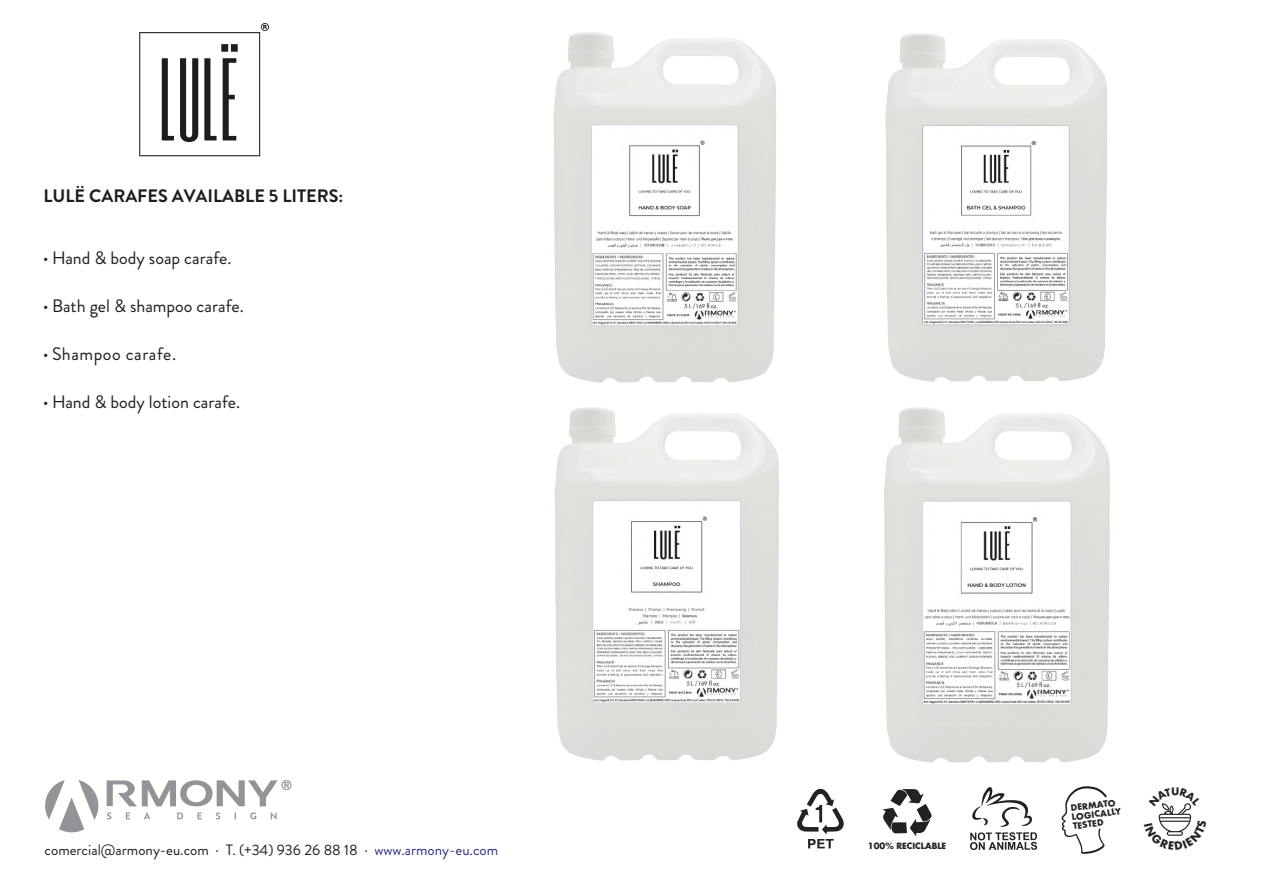
<style>
.page{position:relative;width:1263px;height:893px;background:#fff}
.page>*{position:absolute;margin:0;border:0;box-sizing:border-box;transform-origin:0 0}
.t1{font:18px "Brandon Grotesque";color:#1d1d1b}
.t2{font:700 18px "Brandon Grotesque";color:#1d1d1b}
.t3{font:18px "Brandon Grotesque";letter-spacing:.03em;color:#1d1d1b}
.t4{font:15px "Brandon Grotesque";color:#1d1d1b}
.t5{font:700 8.55px/9px "Futura";color:#222}
.t6{font:700 8.4px "Futura LT";color:#222}
.s1{font-weight:700}
.s2{color:#2d2e80}
</style>
<div class="page">
<img style="left:885px;top:33px;width:222px;height:349px">
<img style="left:553px;top:32px;width:223px;height:351px">
<svg style="left:1062px;top:786px;width:45px;height:67px"></svg>
<svg style="left:972px;top:787px;width:60px;height:39px"></svg>
<svg style="left:970px;top:832px;width:67px;height:18px"></svg>
<svg style="left:797px;top:788px;width:47px;height:60px"></svg>
<svg style="left:882px;top:789px;width:50px;height:47px"></svg>
<svg style="left:107px;top:812px;width:5px;height:7px"></svg>
<svg style="left:126px;top:812px;width:4px;height:7px"></svg>
<svg style="left:144px;top:812px;width:6px;height:7px"></svg>
<svg style="left:177px;top:812px;width:6px;height:7px"></svg>
<svg style="left:197px;top:812px;width:5px;height:7px"></svg>
<svg style="left:216px;top:812px;width:4px;height:7px"></svg>
<svg style="left:250px;top:812px;width:6px;height:7px"></svg>
<svg style="left:271px;top:812px;width:6px;height:7px"></svg>
<svg style="left:107px;top:780px;width:184px;height:26px"></svg>
<svg style="left:45px;top:780px;width:53px;height:52px"></svg>
<img style="left:884px;top:407px;width:226px;height:356px">
<img style="left:554px;top:407px;width:225px;height:354px">
<svg style="left:139px;top:23px;width:130px;height:133px"></svg>
<svg style="left:1158px;top:803px;width:34px;height:33px"></svg>
<p class="t2" style="left:43px;top:183px;width:301px">LULË CARAFES AVAILABLE 5 LITERS:</p>
<p class="t1" style="left:43px;top:245px;width:190px"><span class="s1">·</span> Hand &amp; body soap carafe.</p>
<p class="t1" style="left:43px;top:293px;width:202px"><span class="s1">·</span> Bath gel &amp; shampoo carafe.</p>
<p class="t3" style="left:43px;top:341px;width:134px"><span class="s1">·</span> Shampoo carafe.</p>
<p class="t1" style="left:43px;top:389px;width:198px"><span class="s1">·</span> Hand &amp; body lotion carafe.</p>
<p class="t4" style="left:45px;top:840px;width:455px">comercial@armony-eu.com · T. (+34) 936 26 88 18 · <span class="s2">www.armony-eu.com</span></p>
<p class="t6" style="left:868px;top:840px;width:80px">100% RECICLABLE</p>
<p class="t5" style="left:1070px;top:803px;width:51px;rotate:-7deg">DERMATO<br>LOGICALLY<br>TESTED</p>
</div>
